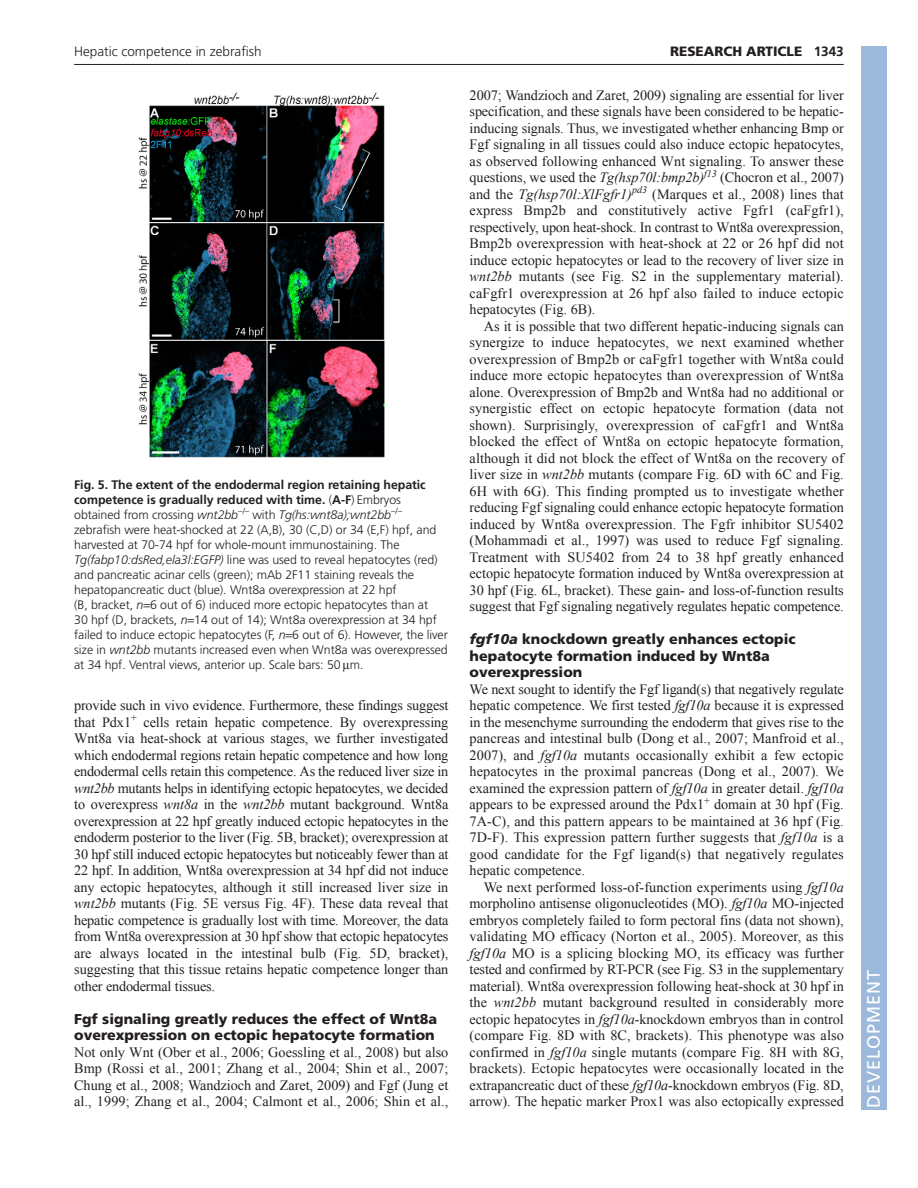
<style>
.page{position:relative;width:918px;height:1188px;background:#fff}
.page>*{position:absolute;margin:0;border:0;box-sizing:border-box;transform-origin:0 0}
.t1{font:18px "Frutiger LT Std";letter-spacing:.055em;color:#fff}
.t2{font:14.25px/16.5px "Times New Roman";letter-spacing:-.005em;color:#231f20;text-align:justify}
.t3{font:900 14.25px/16.5px "Frutiger LT Std";color:#231f20}
.t4{font:300 13.5px "Frutiger LT Std";color:#231f20}
.t5{font:900 13.5px "Frutiger LT Std";color:#231f20}
.t6{font:300 12.3px/15px "Frutiger LT Std";letter-spacing:-.005em;color:#231f20}
.s1{font-weight:700}
.s2{font-style:italic}
</style>
<div class="page">
<hr style="left:74px;top:64px;width:770px;height:1px;background:#231f20">
<img style="left:138px;top:92px;width:247px;height:366px">
<div style="left:861px;top:46px;width:25px;height:1064px;background:#9cb9db"></div>
<p class="t4" style="left:74px;top:46px;width:189px">Hepatic competence in zebrafish</p>
<p class="t5" style="left:670px;top:45px;width:175px">RESEARCH ARTICLE <span class="s1">1343</span></p>
<p class="t6" style="left:74px;top:478px;width:375px"><span class="s1">Fig. 5. The extent of the endodermal region retaining hepatic competence is gradually reduced with time.</span> (<span class="s1">A-F</span>) Embryos obtained from crossing <span class="s2">wnt2bb</span><sup>–/–</sup> with <span class="s2">Tg(hs:wnt8a);wnt2bb</span><sup>–/– </sup>zebrafish were heat-shocked at 22 (A,B), 30 (C,D) or 34 (E,F) hpf, and harvested at 70-74 hpf for whole-mount immunostaining. The <span class="s2">Tg(fabp10:dsRed,ela3l:EGFP)</span> line was used to reveal hepatocytes (red) and pancreatic acinar cells (green); mAb 2F11 staining reveals the hepatopancreatic duct (blue). Wnt8a overexpression at 22 hpf<br>(B, bracket, <span class="s2">n</span> 6 out of 6) induced more ectopic hepatocytes than at<br>30 hpf (D, brackets, <span class="s2">n</span> 14 out of 14); Wnt8a overexpression at 34 hpf failed to induce ectopic hepatocytes (F, <span class="s2">n</span> 6 out of 6). However, the liver size in <span class="s2">wnt2bb</span> mutants increased even when Wnt8a was overexpressed at 34 hpf. Ventral views, anterior up. Scale bars: 50 m.</p>
<p class="t2" style="left:74px;top:697px;width:376px">provide such in vivo evidence. Furthermore, these findings suggest that Pdx1<sup>+</sup> cells retain hepatic competence. By overexpressing Wnt8a via heat-shock at various stages, we further investigated which endodermal regions retain hepatic competence and how long endodermal cells retain this competence. As the reduced liver size in <span class="s2">wnt2bb</span> mutants helps in identifying ectopic hepatocytes, we decided to overexpress <span class="s2">wnt8a</span> in the <span class="s2">wnt2bb</span> mutant background. Wnt8a overexpression at 22 hpf greatly induced ectopic hepatocytes in the endoderm posterior to the liver (Fig. 5B, bracket); overexpression at 30 hpf still induced ectopic hepatocytes but noticeably fewer than at 22 hpf. In addition, Wnt8a overexpression at 34 hpf did not induce any ectopic hepatocytes, although it still increased liver size in <span class="s2">wnt2bb</span> mutants (Fig. 5E versus Fig. 4F). These data reveal that hepatic competence is gradually lost with time. Moreover, the data from Wnt8a overexpression at 30 hpf show that ectopic hepatocytes are always located in the intestinal bulb (Fig. 5D, bracket), suggesting that this tissue retains hepatic competence longer than other endodermal tissues.</p>
<p class="t3" style="left:74px;top:1011px;width:365px">Fgf signaling greatly reduces the effect of Wnt8a overexpression on ectopic hepatocyte formation</p>
<p class="t2" style="left:74px;top:1044px;width:376px">Not only Wnt (Ober et al., 2006; Goessling et al., 2008) but also Bmp (Rossi et al., 2001; Zhang et al., 2004; Shin et al., 2007; Chung et al., 2008; Wandzioch and Zaret, 2009) and Fgf (Jung et al., 1999; Zhang et al., 2004; Calmont et al., 2006; Shin et al.,</p>
<p class="t2" style="left:470px;top:87px;width:376px">2007; Wandzioch and Zaret, 2009) signaling are essential for liver specification, and these signals have been considered to be hepatic&shy;inducing signals. Thus, we investigated whether enhancing Bmp or Fgf signaling in all tissues could also induce ectopic hepatocytes, as observed following enhanced Wnt signaling. To answer these questions, we used the <span class="s2">Tg(hsp70l:bmp2b)</span><sup>f13</sup> (Chocron et al., 2007) and the <span class="s2">Tg(hsp70l:XlFgfr1)</span><sup>pd3</sup> (Marques et al., 2008) lines that express Bmp2b and constitutively active Fgfr1 (caFgfr1), respectively, upon heat-shock. In contrast to Wnt8a overexpression, Bmp2b overexpression with heat-shock at 22 or 26 hpf did not induce ectopic hepatocytes or lead to the recovery of liver size in <span class="s2">wnt2bb</span> mutants (see Fig. S2 in the supplementary material). caFgfr1 overexpression at 26 hpf also failed to induce ectopic hepatocytes (Fig. 6B).</p>
<p class="t2" style="left:470px;top:318px;width:376px;text-indent:14px">As it is possible that two different hepatic-inducing signals can synergize to induce hepatocytes, we next examined whether overexpression of Bmp2b or caFgfr1 together with Wnt8a could induce more ectopic hepatocytes than overexpression of Wnt8a alone. Overexpression of Bmp2b and Wnt8a had no additional or synergistic effect on ectopic hepatocyte formation (data not shown). Surprisingly, overexpression of caFgfr1 and Wnt8a blocked the effect of Wnt8a on ectopic hepatocyte formation, although it did not block the effect of Wnt8a on the recovery of liver size in <span class="s2">wnt2bb</span> mutants (compare Fig. 6D with 6C and Fig.<br>6H with 6G). This finding prompted us to investigate whether reducing Fgf signaling could enhance ectopic hepatocyte formation induced by Wnt8a overexpression. The Fgfr inhibitor SU5402 (Mohammadi et al., 1997) was used to reduce Fgf signaling.<br>Treatment with SU5402 from 24 to 38 hpf greatly enhanced ectopic hepatocyte formation induced by Wnt8a overexpression at 30 hpf (Fig. 6L, bracket). These gain- and loss-of-function results suggest that Fgf signaling negatively regulates hepatic competence.</p>
<p class="t3" style="left:470px;top:632px;width:328px"><span class="s2">fgf10a</span> knockdown greatly enhances ectopic hepatocyte formation induced by Wnt8a overexpression</p>
<p class="t2" style="left:470px;top:681px;width:376px">We next sought to identify the Fgf ligand(s) that negatively regulate hepatic competence. We first tested <span class="s2">fgf10a</span> because it is expressed in the mesenchyme surrounding the endoderm that gives rise to the pancreas and intestinal bulb (Dong et al., 2007; Manfroid et al., 2007), and <span class="s2">fgf10a</span> mutants occasionally exhibit a few ectopic hepatocytes in the proximal pancreas (Dong et al., 2007). We examined the expression pattern of <span class="s2">fgf10a</span> in greater detail. <span class="s2">fgf10a </span>appears to be expressed around the Pdx1<sup>+</sup> domain at 30 hpf (Fig.<br>7A-C), and this pattern appears to be maintained at 36 hpf (Fig.<br>7D-F). This expression pattern further suggests that <span class="s2">fgf10a</span> is a good candidate for the Fgf ligand(s) that negatively regulates hepatic competence.</p>
<p class="t2" style="left:470px;top:879px;width:376px;text-indent:14px">We next performed loss-of-function experiments using <span class="s2">fgf10a </span>morpholino antisense oligonucleotides (MO). <span class="s2">fgf10a</span> MO-injected embryos completely failed to form pectoral fins (data not shown), validating MO efficacy (Norton et al., 2005). Moreover, as this <span class="s2">fgf10a</span> MO is a splicing blocking MO, its efficacy was further tested and confirmed by RT-PCR (see Fig. S3 in the supplementary material). Wnt8a overexpression following heat-shock at 30 hpf in the <span class="s2">wnt2bb</span> mutant background resulted in considerably more ectopic hepatocytes in <span class="s2">fgf10a</span>-knockdown embryos than in control (compare Fig. 8D with 8C, brackets). This phenotype was also confirmed in <span class="s2">fgf10a</span> single mutants (compare Fig. 8H with 8G, brackets). Ectopic hepatocytes were occasionally located in the extrapancreatic duct of these <span class="s2">fgf10a</span>-knockdown embryos (Fig. 8D, arrow). The hepatic marker Prox1 was also ectopically expressed</p>
<p class="t1" style="left:863px;top:1108px;width:140px;rotate:-90deg">DEVELOPMENT</p>
</div>
